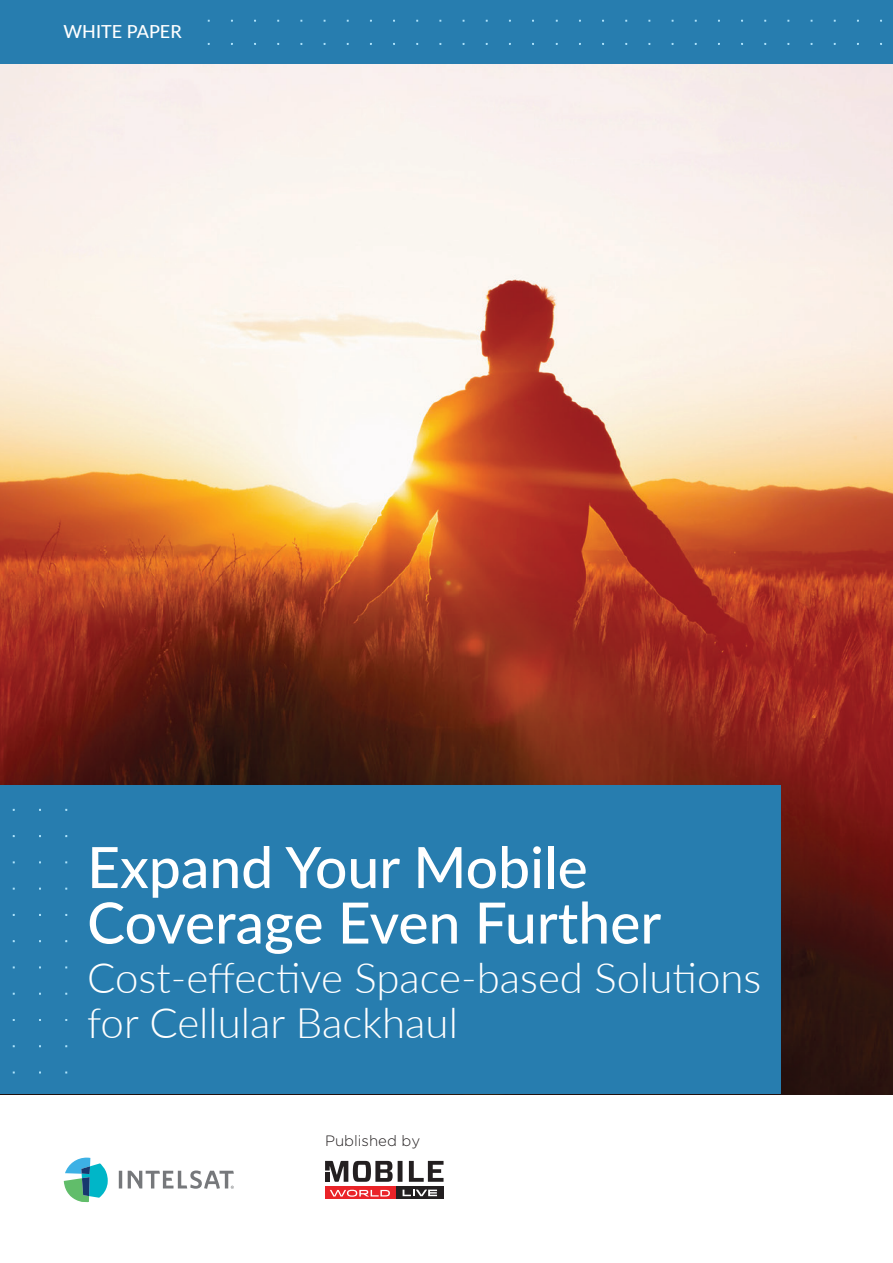
<style>
.page{position:relative;width:893px;height:1263px;background:#fff}
.page>*{position:absolute;margin:0;border:0;box-sizing:border-box;transform-origin:0 0}
.Cover_headline{font:500 57px/55.5px "Lato";color:#fff}
.Cover_headline-2{font:300 42px/45px "Lato";color:#fff}
.t1{font:500 18px "Lato";color:#fff}
.t2{font:300 15px "Gotham";color:#231f20}
</style>
<div class="page">
<img style="left:0;top:64px;width:893px;height:1030px">
<div style="left:0;top:786px;width:780px;height:308px;background:#277daf"></div>
<div style="left:325px;top:1187px;width:71px;height:12px;background:#ea2328"></div>
<div style="left:396px;top:1187px;width:48px;height:12px;background:#231f20"></div>
<svg style="left:330px;top:1190px;width:60px;height:7px"></svg>
<svg style="left:403px;top:1189px;width:34px;height:7px"></svg>
<svg style="left:325px;top:1161px;width:119px;height:21px"></svg>
<div style="left:325px;top:1172px;width:5px;height:10px;background:#231f20"></div>
<svg style="left:119px;top:1170px;width:115px;height:19px"></svg>
<svg style="left:64px;top:1157px;width:44px;height:45px"></svg>
<div style="left:0;top:0;width:893px;height:64px;background:#277daf"></div>
<p class="t1" style="left:64px;top:19px;width:120px">WHITE PAPER</p>
<p class="Cover_headline" style="left:87px;top:837px;width:575px">Expand Your Mobile<br>Coverage Even Further</p>
<p class="Cover_headline-2" style="left:87px;top:954px;width:676px">Cost-effective Space-based Solutions for Cellular Backhaul</p>
<p class="t2" style="left:325px;top:1131px;width:97px">Published by</p>
</div>
